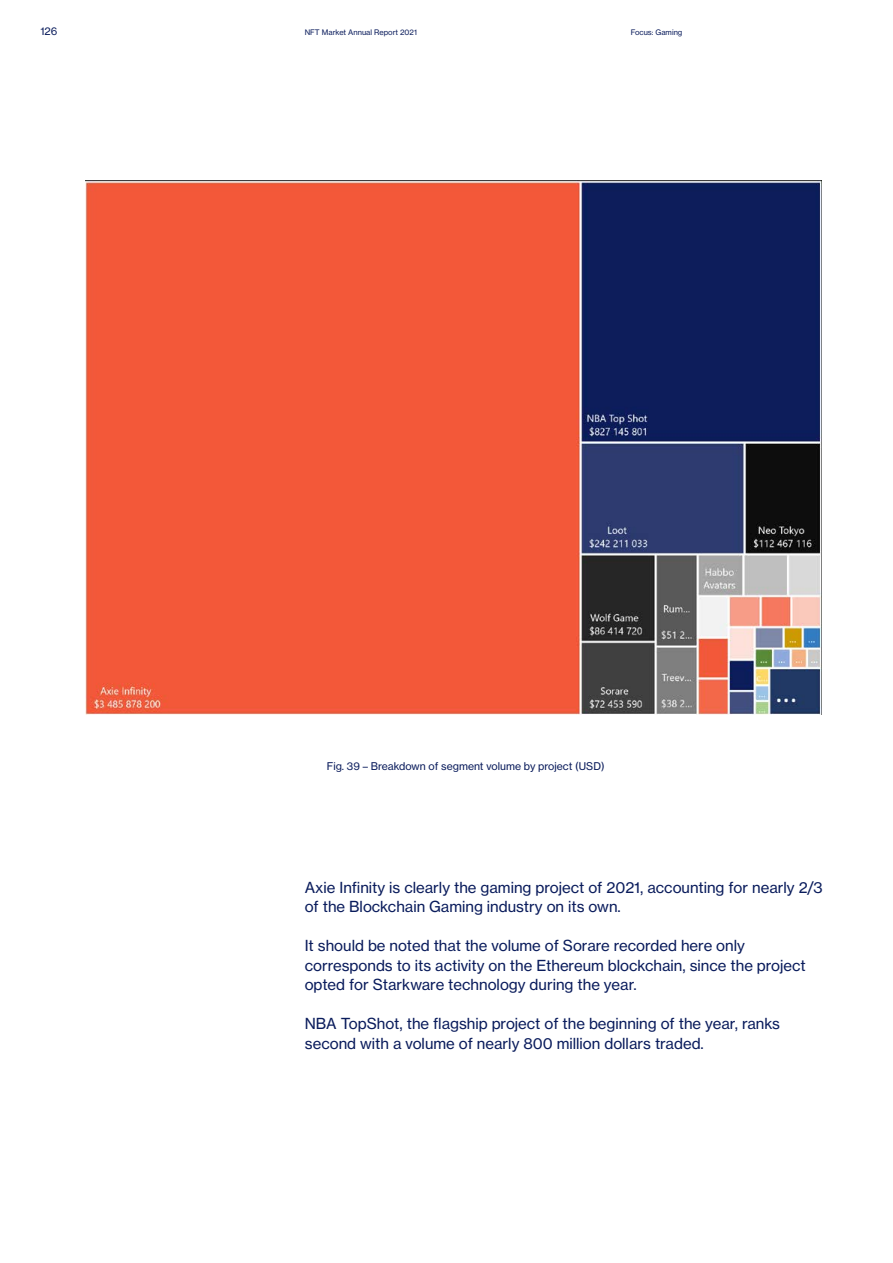
<style>
.page{position:relative;width:893px;height:1263px;background:#fff}
.page>*{position:absolute;margin:0;border:0;box-sizing:border-box;transform-origin:0 0}
.t1{font:15px/19.5px "N Haas Grotesk TX Pro 55 Rg";color:#0a1c5c}
.t2{font:10.5px "N Haas Grotesk TX Pro 55 Rg";color:#0a1c5c}
.t3{font:7.5px "N Haas Grotesk TX Pro 55 Rg";color:#0a1c5c}
</style>
<div class="page">
<img style="left:86px;top:181px;width:735px;height:534px">
<p class="t2" style="left:40px;top:25px;width:18px">126</p>
<p class="t3" style="left:305px;top:27px;width:114px">NFT Market Annual Report 2021</p>
<p class="t3" style="left:631px;top:27px;width:53px">Focus: Gaming</p>
<p class="t2" style="left:327px;top:760px;width:279px">Fig. 39 – Breakdown of segment volume by project (USD)</p>
<p class="t1" style="left:305px;top:877px;width:520px">Axie Infinity is clearly the gaming project of 2021, accounting for nearly 2/3 of the Blockchain Gaming industry on its own.</p>
<p class="t1" style="left:305px;top:936px;width:503px">It should be noted that the volume of Sorare recorded here only corresponds to its activity on the Ethereum blockchain, since the project opted for Starkware technology during the year.</p>
<p class="t1" style="left:305px;top:1014px;width:477px">NBA TopShot, the flagship project of the beginning of the year, ranks second with a volume of nearly 800 million dollars traded.</p>
</div>
